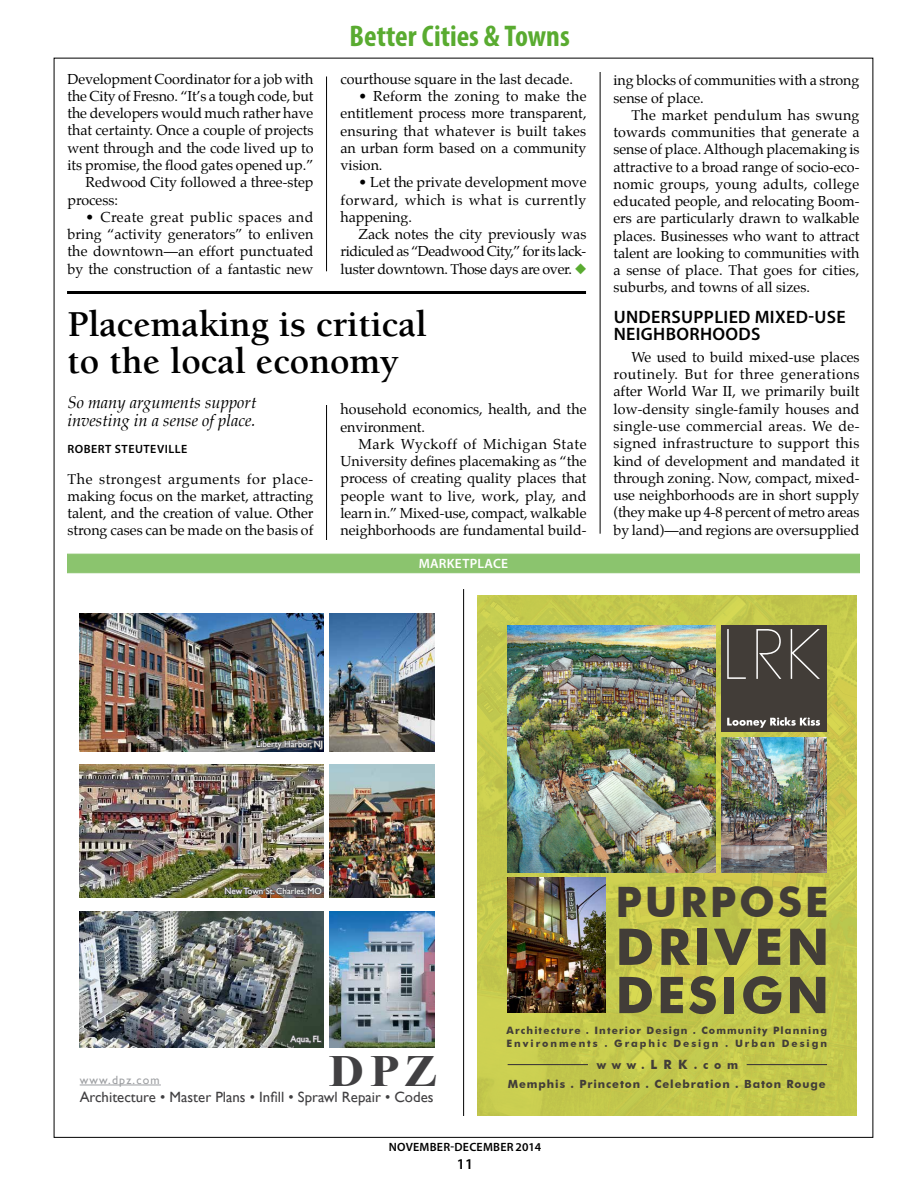
<style>
.page{position:relative;width:918px;height:1188px;background:#fff}
.page>*{position:absolute;margin:0;border:0;box-sizing:border-box;transform-origin:0 0}
.t1{font:700 50.7px/48.2px "Futura BT";letter-spacing:.055em;color:#423d38}
.t2{font:700 44.55px "Times New Roman";color:#414042;scale:1.1 1}
.t3{font:700 42px "Futura BT";letter-spacing:.065em;color:#423d38}
.t4{font:700 37.5px/37.5px "Berkeley";color:#000}
.t5{font:700 condensed 30px "Myriad Pro";color:#59ab30}
.t6{font:600 18px/17.2px "Myriad Pro";letter-spacing:.02em;color:#000}
.t7{font:italic 16.5px/18px "Palatino";color:#000}
.t8{font:600 15px "Myriad Pro";color:#000}
.t9{font:14.85px "Gill Sans";color:#414042}
.t10{font:14.25px/17.2px "Palatino";color:#000;text-align:justify}
.t11{font:600 13.5px "Myriad Pro";letter-spacing:.02em;color:#fff}
.t12{font:600 12px "Myriad Pro";letter-spacing:.02em;color:#000}
.t13{font:600 12px "Myriad Pro";letter-spacing:.04em;color:#000}
.t14{font:11.85px "Gill Sans";letter-spacing:.1em;color:#9d9fa2}
.t15{font:700 11.7px "Futura BT";letter-spacing:.49em;color:#423d38}
.t16{font:700 11.25px "Futura BT";letter-spacing:.08em;color:#423d38}
.t17{font:700 10.2px/13.5px "Futura BT";letter-spacing:.11em;color:#423d38}
.t18{font:8.85px "Gill Sans";color:#fff}
.s1{color:#59ab30}
.s2{font-size:12.75px}
</style>
<div class="page">
<div style="left:68px;top:554px;width:792px;height:19px;background:#8bc46e"></div>
<hr style="left:80px;top:1085px;width:81px;height:1px;background:#9d9fa2">
<img style="left:80px;top:614px;width:244px;height:137px">
<img style="left:80px;top:764px;width:244px;height:134px">
<img style="left:80px;top:911px;width:244px;height:136px">
<img style="left:330px;top:614px;width:104px;height:137px">
<img style="left:330px;top:764px;width:104px;height:134px">
<img style="left:330px;top:911px;width:104px;height:136px">
<svg style="left:255px;top:739px;width:69px;height:12px"></svg>
<svg style="left:224px;top:885px;width:99px;height:12px"></svg>
<svg style="left:289px;top:1033px;width:34px;height:13px"></svg>
<hr style="left:67px;top:291px;width:519px;height:3px;background:#000">
<hr style="left:326px;top:76px;width:1px;height:195px;background:#000">
<hr style="left:600px;top:72px;width:1px;height:462px;background:#000">
<hr style="left:326px;top:405px;width:1px;height:135px;background:#000">
<hr style="left:463px;top:589px;width:1px;height:527px;background:#010101">
<img style="left:477px;top:595px;width:380px;height:521px">
<hr style="left:747px;top:1064px;width:80px;height:1px;background:#423d38">
<hr style="left:508px;top:1064px;width:80px;height:1px;background:#423d38">
<img style="left:507px;top:626px;width:209px;height:246px">
<img style="left:507px;top:878px;width:98px;height:134px">
<div style="left:721px;top:626px;width:105px;height:106px;background:#423d38"></div>
<svg style="left:727px;top:717px;width:93px;height:11px"></svg>
<svg style="left:756px;top:629px;width:25px;height:50px"></svg>
<svg style="left:727px;top:629px;width:19px;height:50px"></svg>
<svg style="left:791px;top:629px;width:29px;height:50px"></svg>
<img style="left:721px;top:737px;width:105px;height:135px">
<p class="t10" style="left:68px;top:71px;width:247px">Development Coordinator for a job with</p>
<p class="t10" style="left:68px;top:88px;width:248px">the City of Fresno. “It’s a tough code, but</p>
<p class="t10" style="left:68px;top:106px;width:247px">the developers would much rather have</p>
<p class="t10" style="left:68px;top:123px;width:248px">that certainty. Once a couple of projects</p>
<p class="t10" style="left:68px;top:140px;width:247px">went through and the code lived up to</p>
<p class="t10" style="left:68px;top:157px;width:248px">its promise, the flood gates opened up.”</p>
<p class="t10" style="left:85px;top:175px;width:230px">Redwood City followed a three-step</p>
<p class="t10" style="left:68px;top:192px;width:52px">process:</p>
<p class="t10" style="left:68px;top:209px;width:248px;text-indent:18px">• Create great public spaces and bring “activity generators” to enliven the downtown—an effort punctuated by the construction of a fantastic new</p>
<h3 class="t5" style="left:349px;top:17px;width:222px">Better Cities &amp; Towns</h3>
<p class="t10" style="left:341px;top:71px;width:234px">courthouse square in the last decade.</p>
<p class="t10" style="left:341px;top:89px;width:248px;text-indent:18px">• Reform the zoning to make the entitlement process more transparent, ensuring that whatever is built takes an urban form based on a community vision.</p>
<p class="t10" style="left:341px;top:175px;width:248px;text-indent:18px">• Let the private development move forward, which is what is currently happening.</p>
<p class="t10" style="left:341px;top:226px;width:247px;line-height:17.7px;text-indent:18px">Zack notes the city previously was ridiculed as “Deadwood City,” for its lack&shy;luster downtown. Those days are over. <span class="s1">◆</span></p>
<h3 class="t4" style="left:68px;top:306px;width:361px">Placemaking is critical to the local economy</h3>
<p class="t10" style="left:340px;top:402px;width:248px">household economics, health, and the environment.</p>
<p class="t10" style="left:340px;top:436px;width:248px;text-indent:18px">Mark Wyckoff of Michigan State University defines placemaking as “the process of creating quality places that people want to live, work, play, and learn in.” Mixed-use, compact, walkable neighborhoods are fundamental build-</p>
<p class="t7" style="left:68px;top:394px;width:191px">So many arguments support investing in a sense of place.</p>
<p class="t13" style="left:68px;top:441px;width:121px">ROBERT STEUTEVILLE</p>
<p class="t10" style="left:68px;top:471px;width:248px">The strongest arguments for place&shy;making focus on the market, attracting talent, and the creation of value. Other strong cases can be made on the basis of</p>
<p class="t11" style="left:419px;top:555px;width:91px">MARKETPLACE</p>
<p class="t10" style="left:614px;top:73px;width:248px">ing blocks of communities with a strong sense of place.</p>
<p class="t10" style="left:614px;top:107px;width:248px;text-indent:18px">The market pendulum has swung towards communities that generate a sense of place. Although placemaking is attractive to a broad range of socio-eco&shy;nomic groups, young adults, college educated people, and relocating Boom&shy;ers are particularly drawn to walkable places. Businesses who want to attract talent are looking to communities with a sense of place. That goes for cities, suburbs, and towns of all sizes.</p>
<p class="t6" style="left:614px;top:308px;width:234px">UNDERSUPPLIED MIXED-USE<br>NEIGHBORHOODS</p>
<p class="t10" style="left:614px;top:349px;width:248px;text-indent:18px">We used to build mixed-use places routinely. But for three generations after World War II, we primarily built low-density single-family houses and single-use commercial areas. We de&shy;signed infrastructure to support this kind of development and mandated it through zoning. Now, compact, mixed&shy;use neighborhoods are in short supply (they make up 4-8 percent of metro areas by land)—and regions are oversupplied</p>
<p class="t18" style="left:256px;top:739px;width:68px">Liberty Harbor, NJ</p>
<p class="t18" style="left:225px;top:886px;width:99px">New Town St. Charles, MO</p>
<h3 class="t3" style="left:615px;top:876px;width:215px">PURPOSE</h3>
<h1 class="t1" style="left:615px;top:922px;width:216px">DRIVEN<br>DESIGN</h1>
<p class="t18" style="left:291px;top:1034px;width:32px">Aqua, FL</p>
<h2 class="t2" style="left:329px;top:1046px;width:100px">DPZ</h2>
<p class="t9" style="left:80px;top:1088px;width:355px">Architecture • Master Plans • Infill • Sprawl Repair • Codes</p>
<p class="t14" style="left:80px;top:1073px;width:81px">www.dpz.com</p>
<p class="t17" style="left:507px;top:1023px;width:322px">Architecture . Interior Design . Community Planning<br>Environments . Graphic Design . Urban Design</p>
<p class="t16" style="left:508px;top:1077px;width:320px">Memphis . Princeton . Celebration . Baton Rouge</p>
<p class="t15" style="left:597px;top:1057px;width:143px">www.<span class="s2">LRK</span>.com</p>
<p class="t12" style="left:389px;top:1139px;width:154px">NOVEMBER-DECEMBER 2014</p>
<p class="t8" style="left:457px;top:1154px;width:18px">11</p>
</div>
